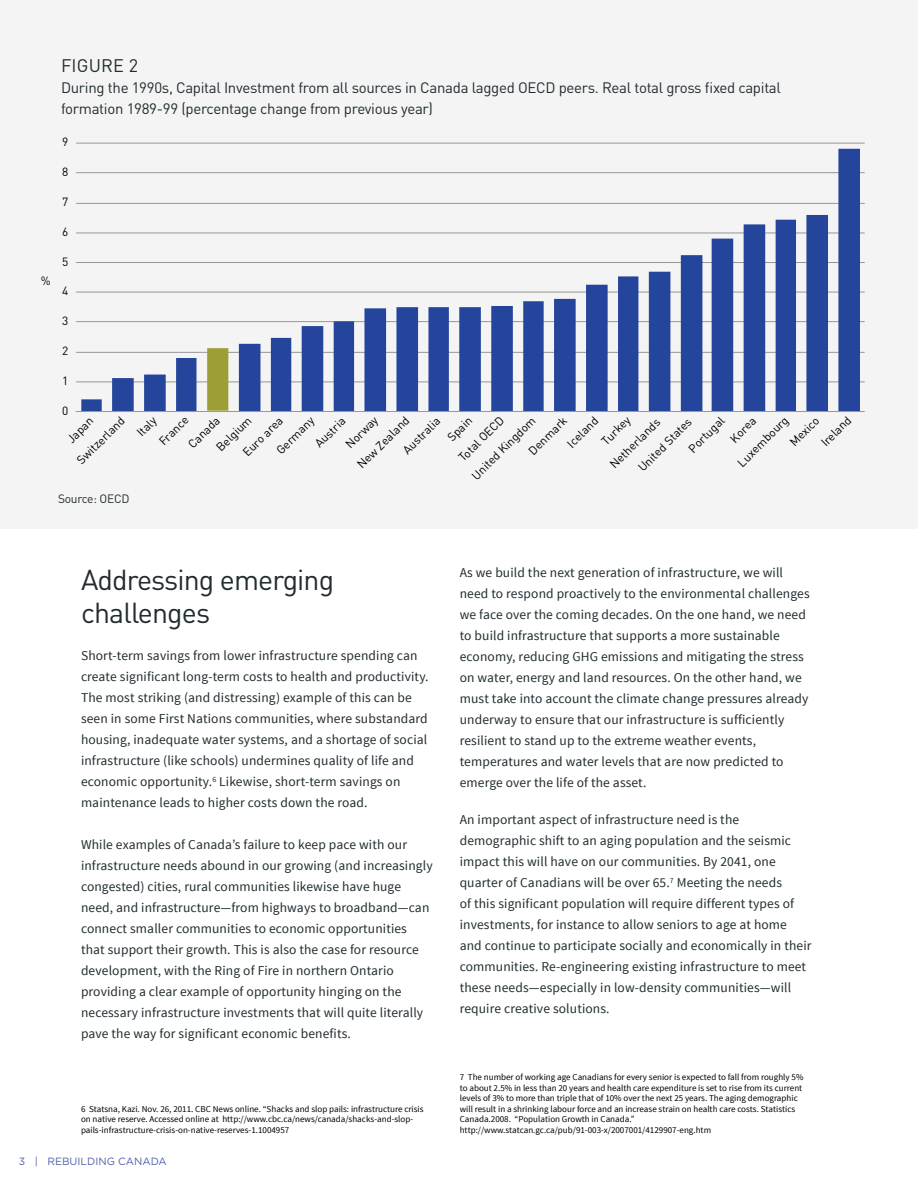
<style>
.page{position:relative;width:918px;height:1188px;background:#fff}
.page>*{position:absolute;margin:0;border:0;box-sizing:border-box;transform-origin:0 0}
.t1{font:28.5px/33px "DIN";letter-spacing:-.03em;color:#212c30}
.t2{font:18px "DIN";color:#212c30}
.t3{font:15px/21px "DIN";letter-spacing:-.02em;color:#212c30}
.t4{font:13.5px/21px "Source Sans Pro";letter-spacing:.01em;color:#212c30}
.t5{font:12px "DIN";letter-spacing:-.03em;color:#212c30}
.t6{font:11.85px/22.4px "DIN";color:#010101}
.t7{font:10.5px "Gotham HTF";color:#505faa}
.t8{font:9px/10.5px "Source Sans Pro";color:#000}
</style>
<div class="page">
<div style="left:0;top:0;width:918px;height:528px;background:#f4f4f4"></div>
<hr style="left:76px;top:382px;width:789px;height:1px;background:#979797">
<hr style="left:76px;top:352px;width:789px;height:1px;background:#979797">
<hr style="left:76px;top:321px;width:789px;height:1px;background:#979797">
<hr style="left:76px;top:292px;width:789px;height:1px;background:#979797">
<hr style="left:76px;top:262px;width:789px;height:1px;background:#979797">
<hr style="left:76px;top:233px;width:789px;height:1px;background:#979797">
<hr style="left:76px;top:203px;width:789px;height:1px;background:#979797">
<hr style="left:76px;top:172px;width:789px;height:1px;background:#979797">
<hr style="left:76px;top:143px;width:789px;height:1px;background:#979797">
<svg style="left:77px;top:148px;width:787px;height:263px"></svg>
<hr style="left:76px;top:411px;width:789px;height:1px;background:#979797">
<h2 class="t2" style="left:61px;top:54px;width:79px">Figure 2</h2>
<p class="t3" style="left:61px;top:77px;width:721px">During the 1990s, Capital Investment from all sources in Canada lagged OECD peers. Real total gross fixed capital formation 1989-99 (percentage change from previous year)</p>
<p class="t6" style="left:62px;top:131px;width:8px">9</p>
<p class="t6" style="left:62px;top:161px;width:8px">8</p>
<p class="t6" style="left:62px;top:190px;width:8px">7</p>
<p class="t6" style="left:62px;top:220px;width:8px">6</p>
<p class="t6" style="left:41px;top:269px;width:11px">%</p>
<p class="t6" style="left:62px;top:250px;width:8px">5</p>
<p class="t6" style="left:62px;top:280px;width:8px">4</p>
<p class="t6" style="left:62px;top:309px;width:8px">3</p>
<p class="t6" style="left:62px;top:339px;width:8px">2</p>
<p class="t6" style="left:62px;top:369px;width:8px">1</p>
<p class="t6" style="left:62px;top:399px;width:8px">0</p>
<p class="t6" style="left:522px;top:445px;width:50px;rotate:-45deg">Denmark</p>
<p class="t6" style="left:561px;top:437px;width:40px;rotate:-45deg">Iceland</p>
<p class="t6" style="left:596px;top:435px;width:37px;rotate:-45deg">Turkey</p>
<p class="t6" style="left:453px;top:451px;width:60px;rotate:-45deg">Total OECD</p>
<p class="t6" style="left:351px;top:458px;width:70px;rotate:-45deg">New Zealand</p>
<p class="t6" style="left:682px;top:443px;width:47px;rotate:-45deg">Portugal</p>
<p class="t6" style="left:724px;top:432px;width:33px;rotate:-45deg">Korea</p>
<p class="t6" style="left:732px;top:456px;width:67px;rotate:-45deg">Luxembourg</p>
<p class="t6" style="left:784px;top:436px;width:38px;rotate:-45deg">Mexico</p>
<p class="t6" style="left:815px;top:436px;width:39px;rotate:-45deg">Ireland</p>
<p class="t6" style="left:55px;top:439px;width:63px;text-indent:8px;rotate:-45deg">Japan<br>Switzerland</p>
<p class="t6" style="left:131px;top:426px;width:23px;rotate:-45deg">Italy</p>
<p class="t6" style="left:153px;top:435px;width:38px;rotate:-45deg">France</p>
<p class="t6" style="left:182px;top:438px;width:41px;rotate:-45deg">Canada</p>
<p class="t6" style="left:309px;top:437px;width:39px;rotate:-45deg">Austria</p>
<p class="t6" style="left:340px;top:438px;width:42px;rotate:-45deg">Norway</p>
<p class="t6" style="left:270px;top:444px;width:49px;rotate:-45deg">Germany</p>
<p class="t6" style="left:210px;top:441px;width:46px;rotate:-45deg">Belgium</p>
<p class="t6" style="left:466px;top:470px;width:86px;rotate:-45deg">United Kingdom</p>
<p class="t6" style="left:237px;top:446px;width:52px;rotate:-45deg">Euro area</p>
<p class="t6" style="left:397px;top:444px;width:49px;rotate:-45deg">Australia</p>
<p class="t6" style="left:441px;top:431px;width:31px;rotate:-45deg">Spain</p>
<p class="t6" style="left:632px;top:461px;width:72px;rotate:-45deg">United States</p>
<p class="t6" style="left:604px;top:458px;width:67px;rotate:-45deg">Netherlands</p>
<p class="t5" style="left:58px;top:491px;width:71px">Source: OECD</p>
<h1 class="t1" style="left:81px;top:563px;width:255px">Addressing emerging challenges</h1>
<p class="t4" style="left:81px;top:646px;width:349px">Short-term savings from lower infrastructure spending can create significant long-term costs to health and productivity.<br>The most striking (and distressing) example of this can be seen in some First Nations communities, where substandard housing, inadequate water systems, and a shortage of social infrastructure (like schools) undermines quality of life and economic opportunity.<sup>6</sup> Likewise, short-term savings on maintenance leads to higher costs down the road.</p>
<p class="t4" style="left:81px;top:835px;width:353px">While examples of Canada’s failure to keep pace with our infrastructure needs abound in our growing (and increasingly congested) cities, rural communities likewise have huge need, and infrastructure—from highways to broadband—can connect smaller communities to economic opportunities that support their growth. This is also the case for resource development, with the Ring of Fire in northern Ontario providing a clear example of opportunity hinging on the necessary infrastructure investments that will quite literally pave the way for significant economic benefits.</p>
<p class="t8" style="left:81px;top:1104px;width:344px">6 Statsna, Kazi. Nov. 26, 2011. CBC News online. “Shacks and slop pails: infrastructure crisis on native reserve. Accessed online at http://www.cbc.ca/news/canada/shacks-and-slop&shy;pails-infrastructure-crisis-on-native-reserves-1.1004957</p>
<p class="t4" style="left:460px;top:562px;width:351px">As we build the next generation of infrastructure, we will need to respond proactively to the environmental challenges we face over the coming decades. On the one hand, we need to build infrastructure that supports a more sustainable economy, reducing GHG emissions and mitigating the stress on water, energy and land resources. On the other hand, we must take into account the climate change pressures already underway to ensure that our infrastructure is sufficiently resilient to stand up to the extreme weather events, temperatures and water levels that are now predicted to emerge over the life of the asset.</p>
<p class="t4" style="left:460px;top:810px;width:353px">An important aspect of infrastructure need is the demographic shift to an aging population and the seismic impact this will have on our communities. By 2041, one quarter of Canadians will be over 65.<sup>7</sup> Meeting the needs<br>of this significant population will require different types of investments, for instance to allow seniors to age at home and continue to participate socially and economically in their communities. Re-engineering existing infrastructure to meet these needs—especially in low-density communities—will require creative solutions.</p>
<p class="t8" style="left:460px;top:1072px;width:345px">7 The number of working age Canadians for every senior is expected to fall from roughly 5% to about 2.5% in less than 20 years and health care expenditure is set to rise from its current levels of 3% to more than triple that of 10% over the next 25 years. The aging demographic will result in a shrinking labour force and an increase strain on health care costs. Statistics Canada.2008. “Population Growth in Canada.” http://www.statcan.gc.ca/pub/91-003-x/2007001/4129907-eng.htm</p>
<p class="t7" style="left:19px;top:1156px;width:149px">3 | REBUILDING CANADA</p>
</div>
